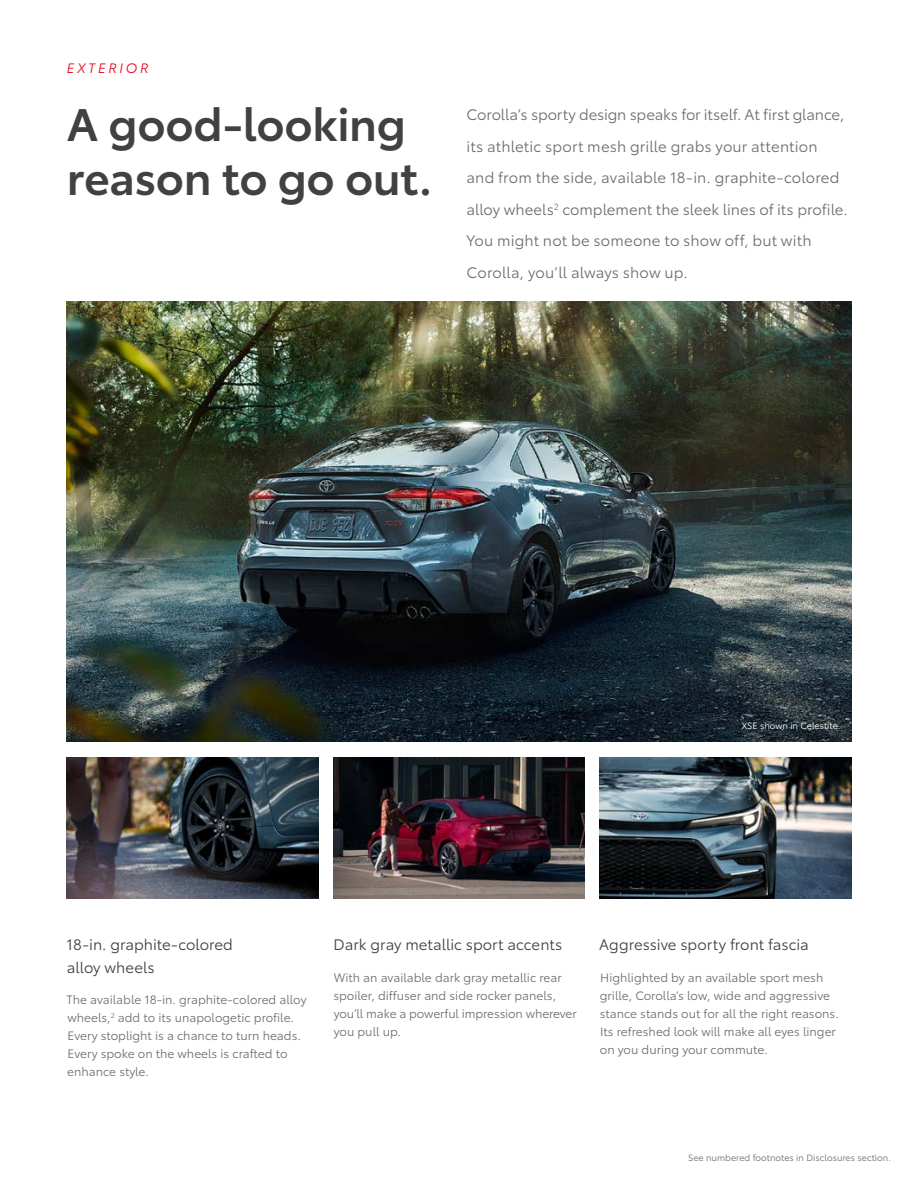
<style>
.page{position:relative;width:918px;height:1188px;background:#fff}
.page>*{position:absolute;margin:0;border:0;box-sizing:border-box;transform-origin:0 0}
.t1{font:600 45px/54px "Toyota Type";letter-spacing:-.01em;color:#414042}
.t2{font:15px/31.5px "Toyota Type";letter-spacing:.005em;color:#6d6e71}
.t3{font:15px/22.5px "Toyota Type";color:#414042}
.t4{font:italic 13.5px "Toyota Type";letter-spacing:.2em;color:#eb0a1e}
.t5{font:12px/18px "Toyota Type";color:#6d6e71}
.t6{font:9px "Toyota Type";color:#6d6e71}
.t7{font:9px "Toyota Type";color:#fff}
</style>
<div class="page">
<img style="left:67px;top:302px;width:784px;height:440px">
<img style="left:67px;top:758px;width:251px;height:141px">
<img style="left:333px;top:758px;width:252px;height:141px">
<img style="left:600px;top:758px;width:251px;height:141px">
<p class="t4" style="left:67px;top:58px;width:83px">EXTERIOR</p>
<h1 class="t1" style="left:67px;top:94px;width:367px">A good-looking reason to go out.</h1>
<p class="t2" style="left:466px;top:98px;width:383px">Corolla’s sporty design speaks for itself. At first glance, its athletic sport mesh grille grabs your attention and from the side, available 18-in. graphite-colored alloy wheels<sup>2</sup> complement the sleek lines of its profile.<br>You might not be someone to show off, but with Corolla, you’ll always show up.</p>
<p class="t7" style="left:741px;top:719px;width:101px">XSE shown in Celestite.</p>
<p class="t3" style="left:66px;top:932px;width:168px">18-in. graphite-colored alloy wheels</p>
<p class="t5" style="left:67px;top:990px;width:242px">The available 18-in. graphite-colored alloy wheels,<sup>2</sup> add to its unapologetic profile.<br>Every stoplight is a chance to turn heads.<br>Every spoke on the wheels is crafted to enhance style.</p>
<p class="t3" style="left:334px;top:932px;width:230px">Dark gray metallic sport accents</p>
<p class="t5" style="left:333px;top:968px;width:245px">With an available dark gray metallic rear spoiler, diffuser and side rocker panels, you’ll make a powerful impression wherever you pull up.</p>
<p class="t3" style="left:599px;top:932px;width:211px">Aggressive sporty front fascia</p>
<p class="t5" style="left:600px;top:968px;width:241px">Highlighted by an available sport mesh grille, Corolla’s low, wide and aggressive stance stands out for all the right reasons.<br>Its refreshed look will make all eyes linger on you during your commute.</p>
<p class="t6" style="left:688px;top:1151px;width:204px">See numbered footnotes in Disclosures section.</p>
</div>
